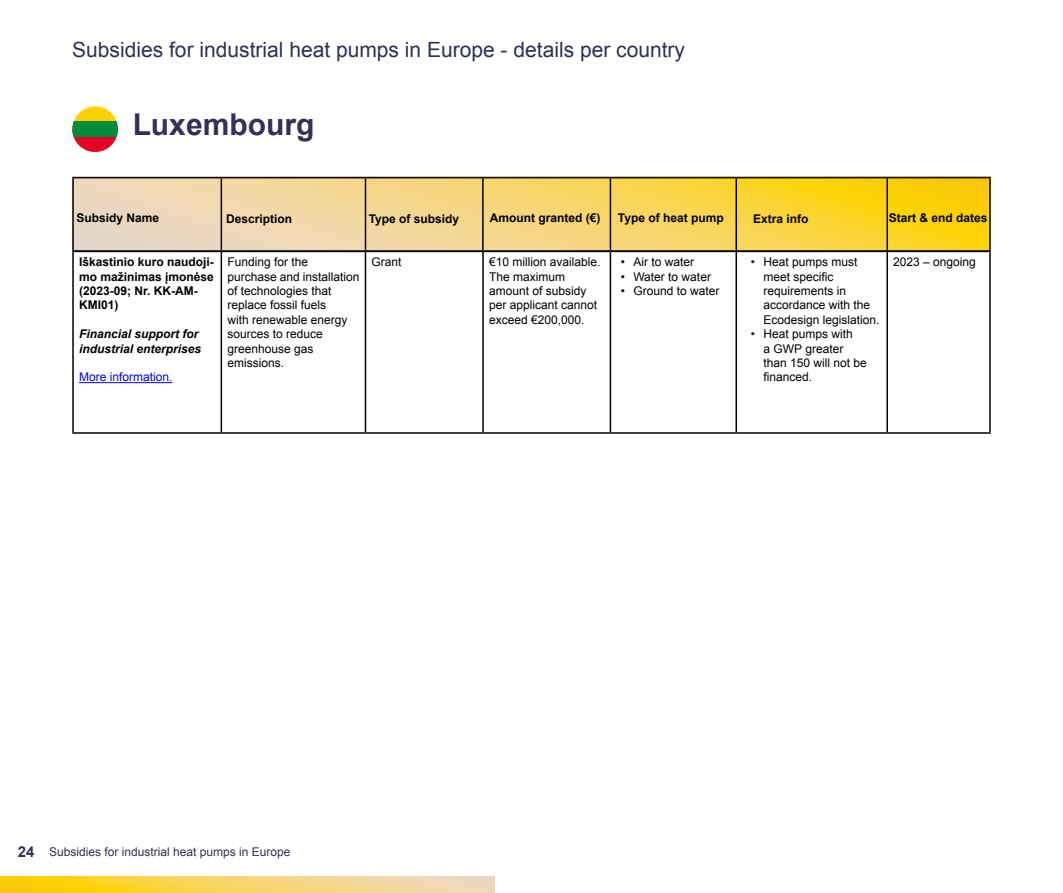
<style>
.page{position:relative;width:1063px;height:893px;background:#fff}
.page>*{position:absolute;margin:0;border:0;box-sizing:border-box;transform-origin:0 0}
.t1{font:700 30px "Arial";color:#343057}
.t2{font:21px "Arial";color:#2d3154}
.t3{font:12px/14.4px "Arial";color:#000}
.t4{font:700 12px/14.4px "Arial";color:#000}
.t5{font:12px "Arial";color:#343057}
.t6{font:italic 700 12px/14.4px "Arial";color:#000}
.t7{font:12px "Arial";color:#00f}
.s1{font-weight:700;font-size:15px}
</style>
<div class="page">
<img style="left:0;top:877px;width:494px;height:16px">
<svg style="left:72px;top:106px;width:46px;height:46px"></svg>
<svg style="left:73px;top:137px;width:44px;height:15px"></svg>
<div style="left:72px;top:122px;width:46px;height:15px;background:#008c3b"></div>
<hr style="left:72px;top:252px;width:2px;height:180px;background:#000">
<hr style="left:221px;top:252px;width:1px;height:180px;background:#000">
<hr style="left:365px;top:252px;width:1px;height:180px;background:#000">
<hr style="left:482px;top:252px;width:2px;height:180px;background:#000">
<hr style="left:610px;top:252px;width:1px;height:180px;background:#000">
<hr style="left:736px;top:252px;width:1px;height:180px;background:#000">
<hr style="left:887px;top:252px;width:1px;height:180px;background:#000">
<hr style="left:989px;top:252px;width:2px;height:180px;background:#000">
<hr style="left:72px;top:432px;width:149px;height:2px;background:#000">
<hr style="left:221px;top:432px;width:144px;height:2px;background:#000">
<hr style="left:365px;top:432px;width:118px;height:2px;background:#000">
<hr style="left:483px;top:432px;width:127px;height:2px;background:#000">
<hr style="left:610px;top:432px;width:126px;height:2px;background:#000">
<hr style="left:736px;top:432px;width:151px;height:2px;background:#000">
<hr style="left:887px;top:432px;width:104px;height:2px;background:#000">
<hr style="left:79px;top:382px;width:93px;height:1px;background:#00f">
<img style="left:74px;top:178px;width:915px;height:72px">
<hr style="left:72px;top:177px;width:149px;height:1px;background:#000">
<hr style="left:72px;top:178px;width:2px;height:72px;background:#000">
<hr style="left:221px;top:177px;width:145px;height:1px;background:#000">
<hr style="left:221px;top:178px;width:1px;height:72px;background:#000">
<hr style="left:366px;top:177px;width:117px;height:1px;background:#000">
<hr style="left:365px;top:178px;width:1px;height:72px;background:#000">
<hr style="left:483px;top:177px;width:127px;height:1px;background:#000">
<hr style="left:482px;top:178px;width:2px;height:72px;background:#000">
<hr style="left:610px;top:177px;width:126px;height:1px;background:#000">
<hr style="left:610px;top:178px;width:1px;height:72px;background:#000">
<hr style="left:736px;top:177px;width:151px;height:1px;background:#000">
<hr style="left:736px;top:178px;width:1px;height:72px;background:#000">
<hr style="left:887px;top:177px;width:104px;height:1px;background:#000">
<hr style="left:887px;top:178px;width:1px;height:72px;background:#000">
<hr style="left:989px;top:178px;width:2px;height:72px;background:#000">
<hr style="left:72px;top:250px;width:149px;height:2px;background:#000">
<hr style="left:221px;top:250px;width:145px;height:2px;background:#000">
<hr style="left:366px;top:250px;width:117px;height:2px;background:#000">
<hr style="left:483px;top:250px;width:127px;height:2px;background:#000">
<hr style="left:610px;top:250px;width:126px;height:2px;background:#000">
<hr style="left:736px;top:250px;width:151px;height:2px;background:#000">
<hr style="left:887px;top:250px;width:104px;height:2px;background:#000">
<h2 class="t2" style="left:72px;top:36px;width:614px">Subsidies for industrial heat pumps in Europe - details per country</h2>
<h1 class="t1" style="left:133px;top:105px;width:183px">Luxembourg</h1>
<p class="t4" style="left:77px;top:211px;width:84px">Subsidy Name</p>
<p class="t4" style="left:226px;top:212px;width:68px">Description</p>
<p class="t4" style="left:369px;top:212px;width:92px">Type of subsidy</p>
<p class="t4" style="left:490px;top:211px;width:112px">Amount granted (€)</p>
<p class="t4" style="left:618px;top:211px;width:107px">Type of heat pump</p>
<p class="t4" style="left:753px;top:212px;width:57px">Extra info</p>
<p class="t4" style="left:889px;top:211px;width:100px">Start &amp; end dates</p>
<p class="t4" style="left:79px;top:255px;width:136px">Iškastinio kuro naudoji&shy;mo mažinimas įmonėse (2023-09; Nr. KK-AM-<br>KMI01)</p>
<p class="t6" style="left:79px;top:327px;width:124px">Financial support for industrial enterprises</p>
<p class="t7" style="left:79px;top:369px;width:95px">More information.</p>
<p class="t3" style="left:227px;top:255px;width:134px">Funding for the purchase and installation of technologies that replace fossil fuels<br>with renewable energy sources to reduce greenhouse gas emissions.</p>
<p class="t3" style="left:371px;top:255px;width:32px">Grant</p>
<p class="t3" style="left:489px;top:255px;width:113px">€10 million available.<br>The maximum amount of subsidy per applicant cannot exceed €200,000.</p>
<p class="t3" style="left:621px;top:255px;width:75px">• Air to water</p>
<p class="t3" style="left:621px;top:269px;width:92px">• Water to water</p>
<p class="t3" style="left:621px;top:284px;width:100px">• Ground to water</p>
<p class="t3" style="left:764px;top:255px;width:118px;text-indent:-13px">• Heat pumps must meet specific requirements in accordance with the<br>Ecodesign legislation.</p>
<p class="t3" style="left:764px;top:327px;width:105px;text-indent:-13px">• Heat pumps with<br>a GWP greater than 150 will not be financed.</p>
<p class="t3" style="left:893px;top:255px;width:84px">2023 – ongoing</p>
<p class="t5" style="left:18px;top:844px;width:274px"><span class="s1">24</span> Subsidies for industrial heat pumps in Europe</p>
</div>
